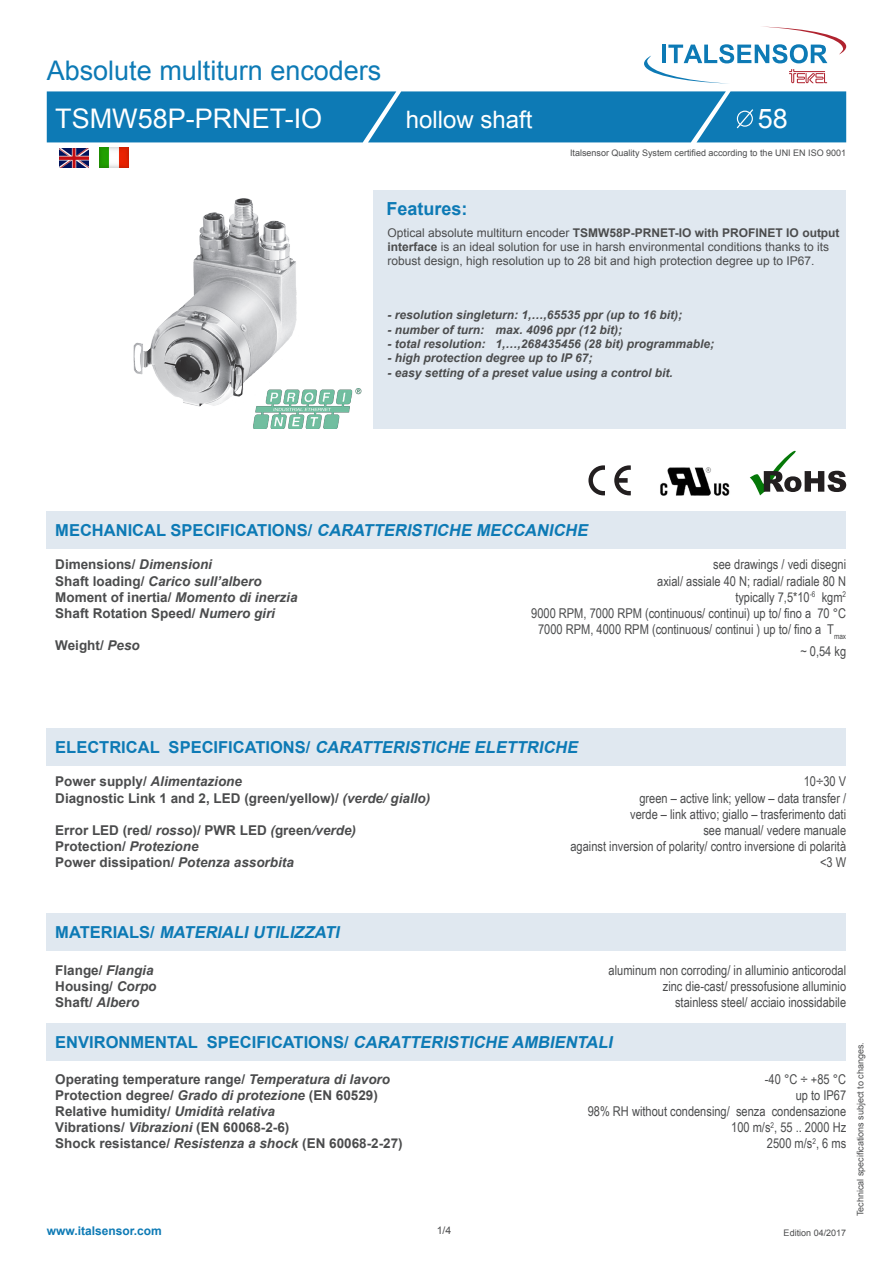
<style>
.page{position:relative;width:893px;height:1263px;background:#fff}
.page>*{position:absolute;margin:0;border:0;box-sizing:border-box;transform-origin:0 0}
.t1{font:27px "Arial";color:#0d7ab5}
.t2{font:27px "Arial";color:#fff}
.t3{font:24px "Arial";color:#fff}
.t4{font:700 18px "Arial";color:#0d7ab5}
.t5{font:700 16.5px "Arial";color:#0d7ab5}
.t6{font:italic 700 16.5px "Arial";color:#0d7ab5}
.t7{font:13.5px "Arial Narrow";color:#4b4c4d}
.t8{font:700 13.5px "Arial";color:#4b4c4d}
.t9{font:italic 700 13.5px "Arial";color:#4b4c4d}
.t10{font:12px/14.4px "Arial";color:#4b4c4d}
.t11{font:italic 700 12px "Arial";color:#4b4c4d}
.t12{font:700 12px "Arial";color:#0d7ab5}
.t13{font:10.5px "Arial";color:#4b4c4d}
.t14{font:9px "Arial";color:#4b4c4d}
.s1{font-weight:700}
.s2{font-style:italic}
.s3{font-style:normal}
</style>
<div class="page">
<svg style="left:644px;top:27px;width:202px;height:57px"></svg>
<div style="left:374px;top:190px;width:472px;height:238px;background:#e0e8f0"></div>
<div style="left:47px;top:1023px;width:799px;height:38px;background:#e0e8f0"></div>
<div style="left:47px;top:913px;width:799px;height:37px;background:#e0e8f0"></div>
<div style="left:47px;top:728px;width:799px;height:38px;background:#e0e8f0"></div>
<div style="left:47px;top:511px;width:799px;height:38px;background:#e0e8f0"></div>
<svg style="left:750px;top:450px;width:96px;height:45px"></svg>
<svg style="left:588px;top:465px;width:17px;height:30px"></svg>
<svg style="left:614px;top:465px;width:17px;height:30px"></svg>
<img style="left:660px;top:467px;width:70px;height:28px">
<img style="left:59px;top:148px;width:29px;height:19px">
<img style="left:99px;top:148px;width:30px;height:19px">
<img style="left:133px;top:190px;width:241px;height:217px">
<div style="left:47px;top:91px;width:799px;height:51px;background:#0d7ab5"></div>
<img style="left:226px;top:388px;width:148px;height:40px">
<p class="t1" style="left:47px;top:52px;width:336px">Absolute multiturn encoders</p>
<p class="t2" style="left:55px;top:100px;width:269px">TSMW58P-PRNET-IO</p>
<p class="t3" style="left:406px;top:103px;width:128px">hollow shaft</p>
<p class="t2" style="left:758px;top:100px;width:32px">58</p>
<p class="t14" style="left:570px;top:147px;width:278px">Italsensor Quality System certified according to the UNI EN ISO 9001</p>
<p class="t4" style="left:386px;top:196px;width:83px">Features:</p>
<p class="t10" style="left:387px;top:225px;width:454px">Optical absolute multiturn encoder <span class="s1">TSMW58P-PRNET-IO with PROFINET IO output interface</span> is an ideal solution for use in harsh environmental conditions thanks to its robust design, high resolution up to 28 bit and high protection degree up to IP67.</p>
<p class="t11" style="left:387px;top:307px;width:296px">- resolution singleturn: 1,…,65535 ppr (up to 16 bit);</p>
<p class="t11" style="left:387px;top:321px;width:236px">- number of turn: max. 4096 ppr (12 bit);</p>
<p class="t11" style="left:387px;top:336px;width:328px">- total resolution: 1,…,268435456 (28 bit) programmable;</p>
<p class="t11" style="left:387px;top:350px;width:206px">- high protection degree up to IP 67;</p>
<p class="t11" style="left:387px;top:365px;width:287px">- easy setting of a preset value using a control bit.</p>
<p class="t5" style="left:55px;top:519px;width:538px">M E C H A N I CA L S P E C I F I CAT I O N S/ <span class="s2">CARATTERISTICHE MECCANICHE</span></p>
<p class="t8" style="left:55px;top:555px;width:158px">Dimensions/ <span class="s2">Dimensioni</span></p>
<p class="t9" style="left:55px;top:572px;width:208px"><span class="s3">Shaft loading/</span> Carico sull’albero</p>
<p class="t8" style="left:55px;top:588px;width:244px">Moment of inertia/ <span class="s2">Momento di inerzia</span></p>
<p class="t8" style="left:55px;top:604px;width:221px">Shaft Rotation Speed/ <span class="s2">Numero giri</span></p>
<p class="t8" style="left:55px;top:636px;width:86px">Weight/ <span class="s2">Peso</span></p>
<p class="t7" style="left:713px;top:555px;width:134px">see drawings / vedi disegni</p>
<p class="t7" style="left:657px;top:571px;width:190px">axial/ assiale 40 N; radial/ radiale 80 N</p>
<p class="t7" style="left:735px;top:587px;width:112px">typically 7,5*10<sup>-6</sup> kgm<sup>2</sup></p>
<p class="t7" style="left:531px;top:603px;width:316px">9000 RPM, 7000 RPM (continuous/ continui) up to/ fino a 70 °C</p>
<p class="t7" style="left:538px;top:620px;width:310px">7000 RPM, 4000 RPM (continuous/ continui ) up to/ fino a T<sub>max</sub></p>
<p class="t7" style="left:800px;top:641px;width:47px">~ 0,54 kg</p>
<p class="t5" style="left:55px;top:736px;width:528px">E L E C T R I CA L S P E C I F I CAT I O N S/ <span class="s2">CARATTERISTICHE ELETTRICHE</span></p>
<p class="t9" style="left:55px;top:772px;width:188px"><span class="s3">Power supply/</span> Alimentazione</p>
<p class="t8" style="left:55px;top:788px;width:377px">Diagnostic Link 1 and 2, LED (green/yellow)/ <span class="s2">(verde/ giallo)</span></p>
<p class="t8" style="left:55px;top:821px;width:302px">Error LED (red/ <span class="s2">rosso</span>)/ PWR LED <span class="s2">(</span>green<span class="s2">/verde)</span></p>
<p class="t8" style="left:55px;top:837px;width:145px">Protection/ <span class="s2">Protezione</span></p>
<p class="t8" style="left:55px;top:853px;width:240px">Power dissipation/ <span class="s2">Potenza assorbita</span></p>
<p class="t7" style="left:804px;top:772px;width:44px">10÷30 V</p>
<p class="t7" style="left:639px;top:788px;width:208px">green – active link; yellow – data transfer /</p>
<p class="t7" style="left:630px;top:804px;width:217px">verde – link attivo; giallo – trasferimento dati</p>
<p class="t7" style="left:703px;top:820px;width:144px">see manual/ vedere manuale</p>
<p class="t7" style="left:570px;top:836px;width:277px">against inversion of polarity/ contro inversione di polarità</p>
<p class="t7" style="left:820px;top:853px;width:28px">&lt;3 W</p>
<p class="t6" style="left:55px;top:920px;width:290px"><span class="s3">M AT E R I A L S /</span> MATERIALIUTILIZZATI</p>
<p class="t8" style="left:55px;top:960px;width:100px">Flange/ <span class="s2">Flangia</span></p>
<p class="t8" style="left:55px;top:977px;width:103px">Housing/ <span class="s2">Corpo</span></p>
<p class="t8" style="left:55px;top:993px;width:86px">Shaft/ <span class="s2">Albero</span></p>
<p class="t7" style="left:609px;top:960px;width:239px">aluminum non corroding/ in alluminio anticorodal</p>
<p class="t7" style="left:663px;top:976px;width:185px">zinc die-cast/ pressofusione alluminio</p>
<p class="t7" style="left:675px;top:992px;width:173px">stainless steel/ acciaio inossidabile</p>
<p class="t5" style="left:55px;top:1031px;width:563px">ENVIRONMENTAL SPECIFICATIONS/ <span class="s2">CARATTERISTICHE AMBIENTALI</span></p>
<p class="t8" style="left:55px;top:1069px;width:336px">Operating temperature range/ <span class="s2">Temperatura di lavoro</span></p>
<p class="t8" style="left:55px;top:1085px;width:324px">Protection degree/ <span class="s2">Grado di protezione</span> (EN 60529)</p>
<p class="t8" style="left:55px;top:1102px;width:221px">Relative humidity/ <span class="s2">Umidità relativa</span></p>
<p class="t8" style="left:55px;top:1118px;width:236px">Vibrations/ <span class="s2">Vibrazioni</span> (EN 60068-2-6)</p>
<p class="t8" style="left:55px;top:1134px;width:349px">Shock resistance/ <span class="s2">Resistenza a shock</span> (EN 60068-2-27)</p>
<p class="t7" style="left:765px;top:1069px;width:83px">-40 °C ÷ +85 °C</p>
<p class="t7" style="left:796px;top:1085px;width:52px">up to IP67</p>
<p class="t7" style="left:588px;top:1101px;width:260px">98% RH without condensing/ senza condensazione</p>
<p class="t7" style="left:731px;top:1117px;width:116px">100 m/s<sup>2</sup>, 55 .. 2000 Hz</p>
<p class="t7" style="left:767px;top:1134px;width:81px">2500 m/s<sup>2</sup>, 6 ms</p>
<p class="t12" style="left:47px;top:1222px;width:116px">www.italsensor.com</p>
<p class="t13" style="left:437px;top:1222px;width:16px">1/4</p>
<p class="t14" style="left:784px;top:1227px;width:64px">Edition 04/2017</p>
<p class="t14" style="left:854px;top:1216px;width:176px;rotate:-90deg">Technical specifications subject to changes.</p>
</div>
